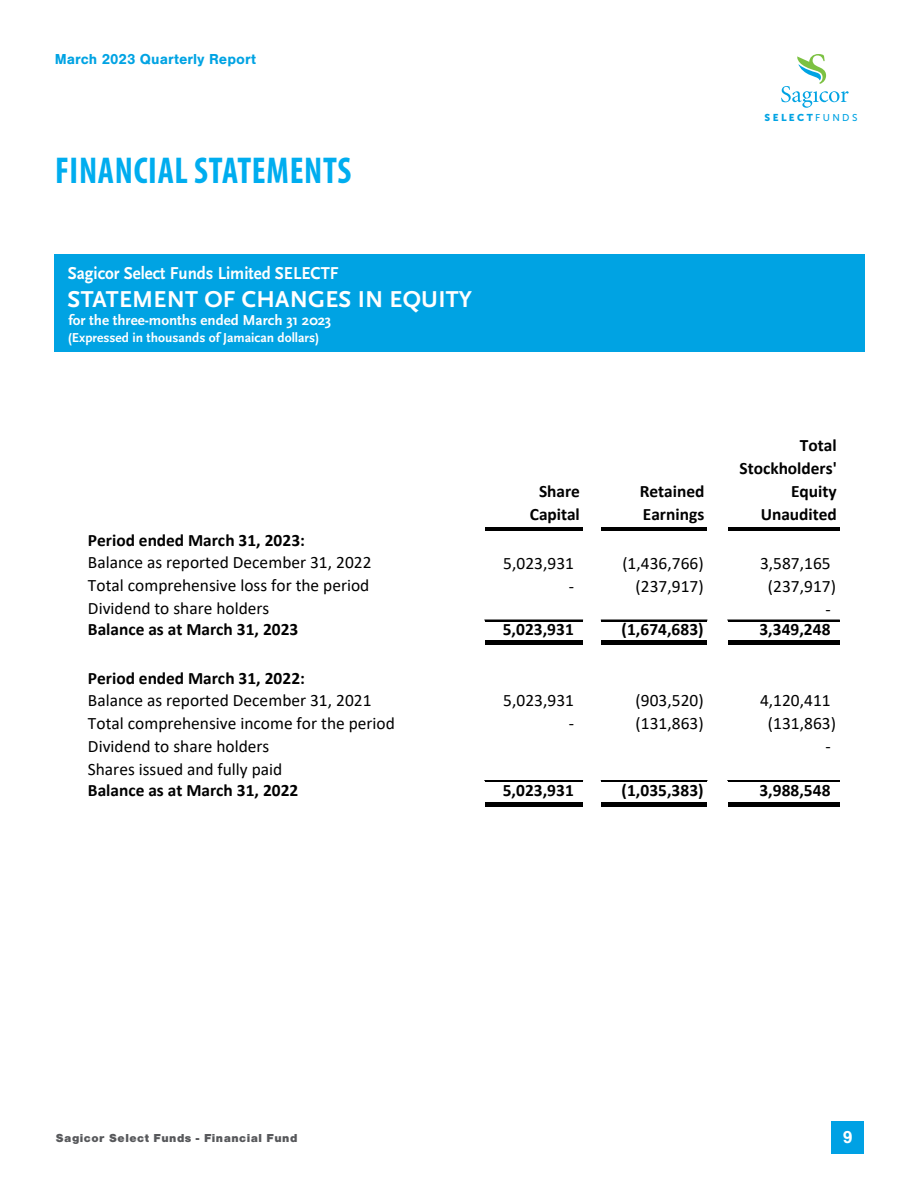
<style>
.page{position:relative;width:918px;height:1188px;background:#fff}
.page>*{position:absolute;margin:0;border:0;box-sizing:border-box;transform-origin:0 0}
.t1{font:700 condensed 37.5px "Myriad Pro";letter-spacing:.02em;color:#00adef;scale:.94 1}
.t2{font:700 24px "Scala Sans Pro";letter-spacing:.01em;color:#fff}
.t3{font:700 18px "Scala Sans Pro";color:#fff;scale:.94 1}
.t4{font:700 18px "Nimbus San";color:#fff}
.t5{font:17.4px "Calibri";color:#000}
.t6{font:700 17.4px/23px "Calibri";color:#000;text-align:center}
.t7{font:700 15px "Scala Sans Pro";color:#fff}
.t8{font:700 15px "Nimbus San";color:#00a3e3}
.t9{font:700 13.5px "Scala Sans Pro";color:#fff}
.t10{font:900 12px "Nimbus San";letter-spacing:.04em;color:#57585b}
.t11{font:9.9px "Museo Sans 900";letter-spacing:.24em;color:#00a3e3}
.s1{font-family:"Museo Sans 500"}
</style>
<div class="page">
<div style="left:832px;top:1121px;width:32px;height:33px;background:#00a1e4"></div>
<svg style="left:781px;top:54px;width:68px;height:54px"></svg>
<hr style="left:485px;top:528px;width:98px;height:3px;background:#000">
<hr style="left:601px;top:528px;width:106px;height:3px;background:#000">
<hr style="left:485px;top:620px;width:98px;height:1px;background:#000">
<hr style="left:601px;top:620px;width:106px;height:1px;background:#000">
<hr style="left:485px;top:641px;width:98px;height:4px;background:#000">
<hr style="left:601px;top:641px;width:106px;height:4px;background:#000">
<hr style="left:485px;top:780px;width:98px;height:2px;background:#000">
<hr style="left:601px;top:780px;width:106px;height:2px;background:#000">
<hr style="left:485px;top:802px;width:98px;height:4px;background:#000">
<hr style="left:601px;top:802px;width:106px;height:4px;background:#000">
<hr style="left:728px;top:528px;width:111px;height:3px;background:#000">
<hr style="left:728px;top:620px;width:111px;height:1px;background:#000">
<hr style="left:728px;top:641px;width:111px;height:4px;background:#000">
<hr style="left:728px;top:780px;width:111px;height:2px;background:#000">
<hr style="left:728px;top:802px;width:111px;height:4px;background:#000">
<div style="left:54px;top:255px;width:810px;height:97px;background:#00a3e3"></div>
<p class="t8" style="left:55px;top:54px;width:203px">March 2023 Quarterly Report</p>
<h1 class="t1" style="left:55px;top:148px;width:317px">FINANCIAL STATEMENTS</h1>
<p class="t3" style="left:68px;top:265px;width:290px">Sagicor Select Funds Limited SELECTF</p>
<h2 class="t2" style="left:68px;top:290px;width:406px">STATEMENT OF CHANGES IN EQUITY</h2>
<p class="t7" style="left:68px;top:314px;width:264px">for the three-months ended March 31 2023</p>
<p class="t9" style="left:68px;top:332px;width:253px">(Expressed in thousands of Jamaican dollars)</p>
<p class="t11" style="left:765px;top:112px;width:94px">SELECT<span class="s1">FUNDS</span></p>
<p class="t6" style="left:530px;top:481px;width:52px">Share<br>Capital</p>
<p class="t6" style="left:640px;top:481px;width:66px;text-align:left">Retained<br>Earnings</p>
<p class="t6" style="left:740px;top:435px;width:99px;text-align:right">Total<br>Stockholders'<br>Equity<br>Unaudited</p>
<p class="t6" style="left:88px;top:530px;width:219px">Period ended March 31, 2023:</p>
<p class="t5" style="left:88px;top:556px;width:285px">Balance as reported December 31, 2022</p>
<p class="t5" style="left:503px;top:557px;width:72px">5,023,931</p>
<p class="t5" style="left:622px;top:557px;width:83px">(1,436,766)</p>
<p class="t5" style="left:760px;top:557px;width:72px">3,587,165</p>
<p class="t5" style="left:88px;top:579px;width:283px">Total comprehensive loss for the period</p>
<p class="t5" style="left:569px;top:580px;width:7px">-</p>
<p class="t5" style="left:636px;top:580px;width:70px">(237,917)</p>
<p class="t5" style="left:768px;top:580px;width:70px">(237,917)</p>
<p class="t5" style="left:88px;top:602px;width:183px">Dividend to share holders</p>
<p class="t5" style="left:826px;top:603px;width:7px">-</p>
<p class="t6" style="left:88px;top:619px;width:212px">Balance as at March 31, 2023</p>
<p class="t6" style="left:503px;top:619px;width:73px">5,023,931</p>
<p class="t6" style="left:622px;top:619px;width:84px">(1,674,683)</p>
<p class="t6" style="left:759px;top:619px;width:73px">3,349,248</p>
<p class="t6" style="left:88px;top:668px;width:219px">Period ended March 31, 2022:</p>
<p class="t5" style="left:88px;top:694px;width:285px">Balance as reported December 31, 2021</p>
<p class="t5" style="left:503px;top:694px;width:72px">5,023,931</p>
<p class="t5" style="left:636px;top:694px;width:70px">(903,520)</p>
<p class="t5" style="left:760px;top:694px;width:72px">4,120,411</p>
<p class="t5" style="left:88px;top:717px;width:308px">Total comprehensive income for the period</p>
<p class="t5" style="left:569px;top:717px;width:7px">-</p>
<p class="t5" style="left:636px;top:717px;width:70px">(131,863)</p>
<p class="t5" style="left:768px;top:717px;width:70px">(131,863)</p>
<p class="t5" style="left:88px;top:740px;width:183px">Dividend to share holders</p>
<p class="t5" style="left:826px;top:740px;width:7px">-</p>
<p class="t5" style="left:88px;top:763px;width:196px">Shares issued and fully paid</p>
<p class="t6" style="left:88px;top:781px;width:212px">Balance as at March 31, 2022</p>
<p class="t6" style="left:503px;top:781px;width:73px">5,023,931</p>
<p class="t6" style="left:622px;top:781px;width:84px">(1,035,383)</p>
<p class="t6" style="left:759px;top:781px;width:73px">3,988,548</p>
<p class="t10" style="left:56px;top:1134px;width:243px">Sagicor Select Funds - Financial Fund</p>
<p class="t4" style="left:843px;top:1127px;width:12px">9</p>
</div>
